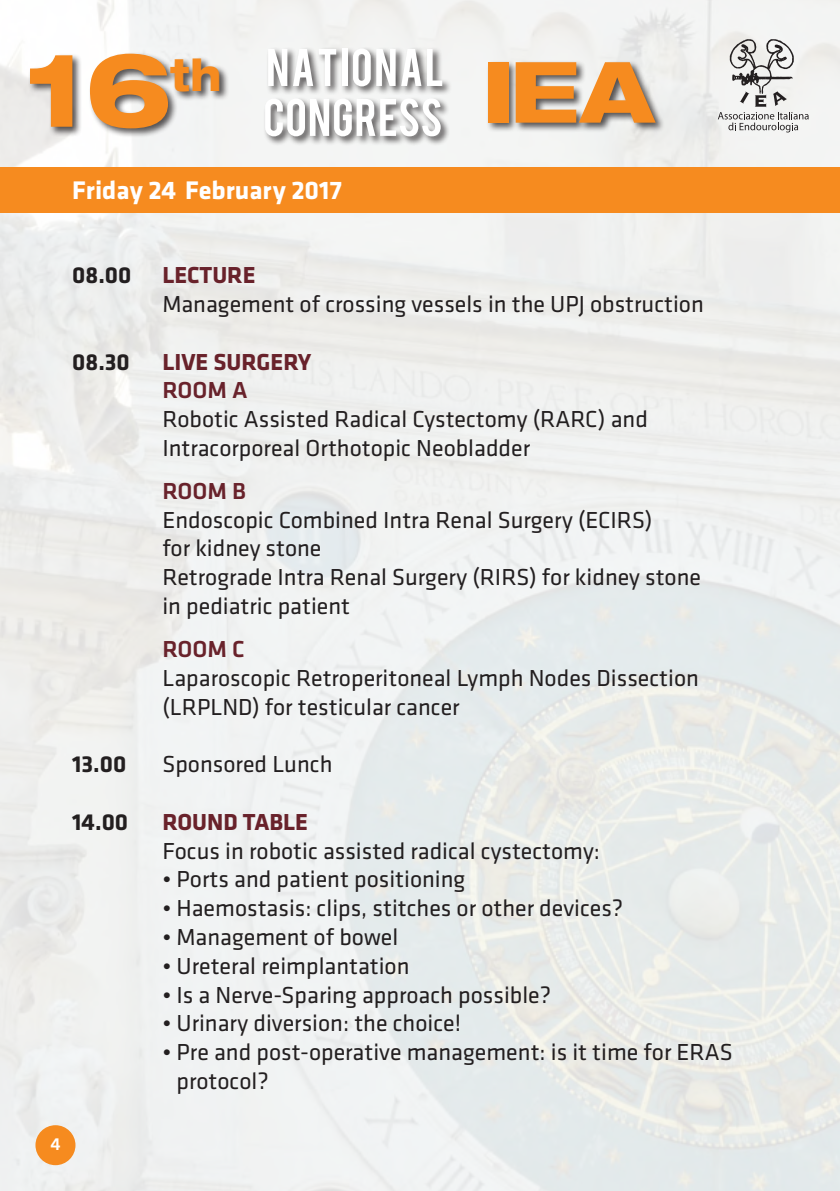
<style>
.page{position:relative;width:840px;height:1191px;background:#fff}
.page>*{position:absolute;margin:0;border:0;box-sizing:border-box;transform-origin:0 0}
.t1{font:800 expanded 103.2px "Helvetica Neue";color:#f68b1f;scale:.95 1}
.t2{font:800 expanded 44.4px "Helvetica Neue";color:#f68b1f;scale:.9 1}
.t3{font:700 26.4px "Klavika";color:#fff}
.t4{font:24px/28.8px "Klavika";color:#231f20}
.t5{font:700 24px "Klavika";color:#69222b}
.t6{font:700 24px "Klavika";color:#231f20}
.t7{font:500 24px "Klavika";color:#69222b}
.t8{font:500 18px "Klavika";color:#fff}
</style>
<div class="page">
<img style="left:0;top:0;width:839px;height:1191px">
<div style="left:35px;top:1125px;width:40px;height:40px;background:#f68b1f;border-radius:50%"></div>
<svg style="left:717px;top:39px;width:91px;height:93px"></svg>
<div style="left:485px;top:60px;width:180px;height:73px;background:#231f20;opacity:.75"></div>
<div style="left:488px;top:62px;width:20px;height:61px;background:#f68b1f"></div>
<svg style="left:515px;top:62px;width:140px;height:61px;background:#e29f5b"></svg>
<div style="left:28px;top:52px;width:201px;height:86px;background:#231f20;opacity:.75"></div>
<div style="left:263px;top:46px;width:189px;height:100px;background:#231f20;opacity:.75"></div>
<svg style="left:268px;top:49px;width:19px;height:37px"></svg>
<svg style="left:293px;top:49px;width:43px;height:37px"></svg>
<div style="left:341px;top:49px;width:6px;height:37px;background:#fff"></div>
<svg style="left:353px;top:48px;width:17px;height:38px"></svg>
<svg style="left:376px;top:49px;width:19px;height:37px"></svg>
<svg style="left:401px;top:49px;width:20px;height:37px"></svg>
<svg style="left:427px;top:49px;width:15px;height:37px"></svg>
<svg style="left:265px;top:98px;width:175px;height:38px"></svg>
<div style="left:0;top:167px;width:839px;height:46px;background:#f68b1f"></div>
<h1 class="t1" style="left:25px;top:24px;width:157px">16</h1>
<h2 class="t2" style="left:170px;top:46px;width:58px">th</h2>
<p class="t3" style="left:72px;top:175px;width:271px">Friday 24 February 2017</p>
<p class="t6" style="left:72px;top:262px;width:61px">08.00</p>
<p class="t5" style="left:162px;top:262px;width:95px">LECTURE</p>
<p class="t4" style="left:162px;top:290px;width:542px">Management of crossing vessels in the UPJ obstruction</p>
<p class="t6" style="left:72px;top:348px;width:59px">08.30</p>
<p class="t5" style="left:162px;top:348px;width:150px">LIVE SURGERY</p>
<p class="t7" style="left:162px;top:377px;width:87px">ROOM A</p>
<p class="t4" style="left:162px;top:405px;width:487px">Robotic Assisted Radical Cystectomy (RARC) and<br>Intracorporeal Orthotopic Neobladder</p>
<p class="t7" style="left:162px;top:478px;width:85px">ROOM B</p>
<p class="t4" style="left:162px;top:506px;width:540px">Endoscopic Combined Intra Renal Surgery (ECIRS)<br>for kidney stone<br>Retrograde Intra Renal Surgery (RIRS) for kidney stone in pediatric patient</p>
<p class="t7" style="left:162px;top:636px;width:84px">ROOM C</p>
<p class="t4" style="left:162px;top:664px;width:537px">Laparoscopic Retroperitoneal Lymph Nodes Dissection (LRPLND) for testicular cancer</p>
<p class="t6" style="left:72px;top:751px;width:56px">13.00</p>
<p class="t4" style="left:162px;top:750px;width:171px">Sponsored Lunch</p>
<p class="t6" style="left:72px;top:808px;width:57px">14.00</p>
<p class="t5" style="left:162px;top:808px;width:147px">ROUND TABLE</p>
<p class="t4" style="left:162px;top:836px;width:439px">Focus in robotic assisted radical cystectomy:</p>
<p class="t4" style="left:162px;top:865px;width:304px">• Ports and patient positioning</p>
<p class="t4" style="left:162px;top:894px;width:462px">• Haemostasis: clips, stitches or other devices?</p>
<p class="t4" style="left:162px;top:923px;width:237px">• Management of bowel</p>
<p class="t4" style="left:162px;top:952px;width:248px">• Ureteral reimplantation</p>
<p class="t4" style="left:162px;top:980px;width:390px">• Is a Nerve-Sparing approach possible?</p>
<p class="t4" style="left:162px;top:1009px;width:300px">• Urinary diversion: the choice!</p>
<p class="t4" style="left:176px;top:1038px;width:557px;text-indent:-14px">• Pre and post-operative management: is it time for ERAS protocol?</p>
<p class="t8" style="left:51px;top:1133px;width:12px">4</p>
</div>
